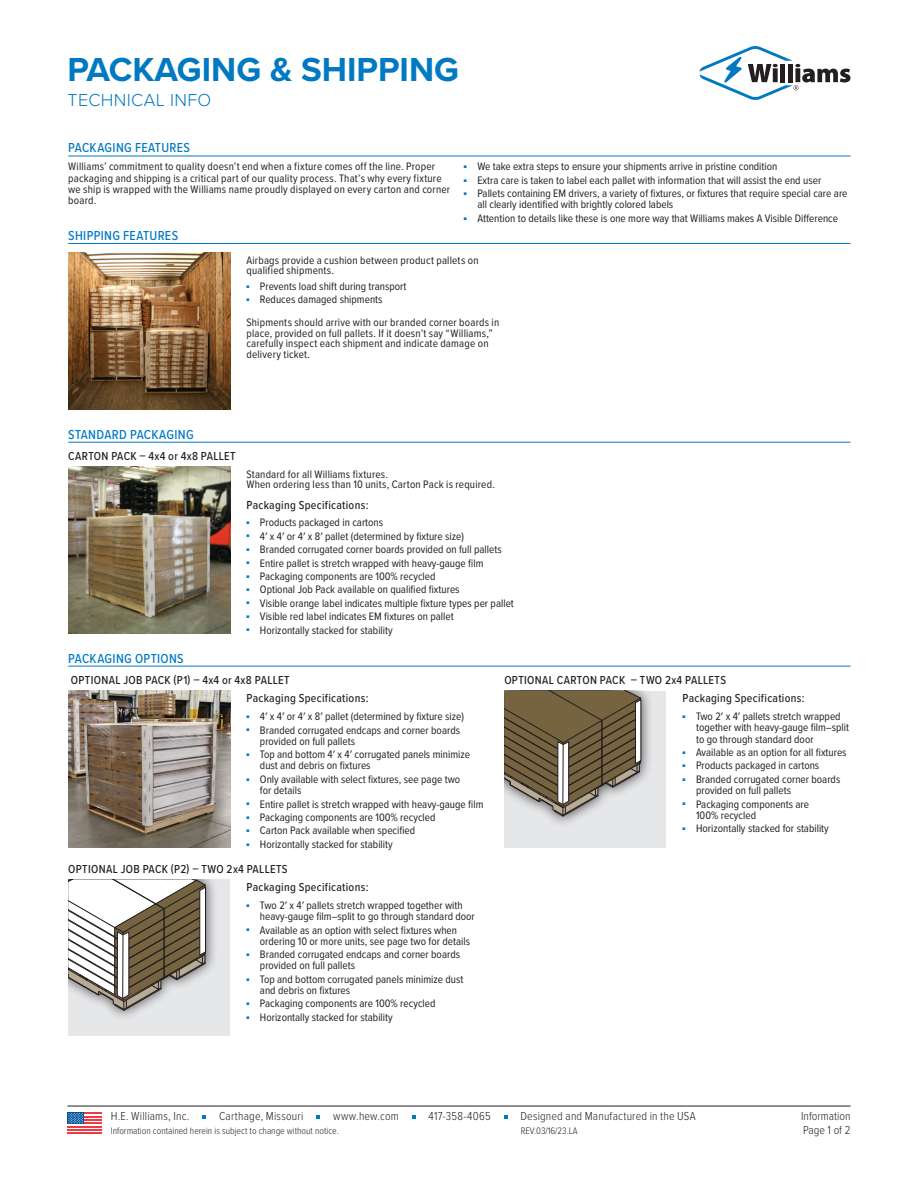
<style>
.page{position:relative;width:918px;height:1188px;background:#fff}
.page>*{position:absolute;margin:0;border:0;box-sizing:border-box;transform-origin:0 0}
.t1{font:700 34.5px "Proxima Nova";color:#0079c2}
.t2{font:300 18px "Proxima Nova";letter-spacing:.02em;color:#0079c2}
.Blue__underlined_hea{font:500 13.5px "Proxima Nova Cond";letter-spacing:.025em;color:#0079c2}
.Sub_headings{font:500 12px "Proxima Nova Cond";letter-spacing:.025em;color:#231f20}
.t3{font:300 12px "Proxima Nova Cond";letter-spacing:.015em;color:#231f20}
.Features_Specs_Headi{font:500 12px "Proxima Nova Cond";letter-spacing:.025em;color:#231f20}
.Order_Info_-_Plain_T{font:11.25px/11.2px "Proxima Nova Cond";color:#231f20}
.Order_Info_-_Plain_T-2{font:11.25px/10.5px "Proxima Nova Cond";letter-spacing:.02em;color:#231f20}
.t4{font:300 9.75px "Proxima Nova Cond";color:#231f20}
</style>
<div class="page">
<hr style="left:68px;top:156px;width:782px;height:1px;background:#0079c2">
<hr style="left:68px;top:243px;width:782px;height:1px;background:#0079c2">
<hr style="left:68px;top:442px;width:782px;height:1px;background:#0079c2">
<hr style="left:68px;top:666px;width:782px;height:1px;background:#0079c2">
<img style="left:68px;top:253px;width:162px;height:157px">
<img style="left:68px;top:467px;width:162px;height:167px">
<img style="left:68px;top:691px;width:162px;height:157px">
<div style="left:504px;top:691px;width:162px;height:157px;background:#e6e7e9"></div>
<div style="left:504px;top:691px;width:149px;height:137px;background:#231f20;opacity:.8"></div>
<svg style="left:504px;top:691px;width:138px;height:126px;background:#837761"></svg>
<div style="left:68px;top:879px;width:162px;height:157px;background:#e6e7e9"></div>
<div style="left:68px;top:879px;width:150px;height:143px;background:#231f20;opacity:.8"></div>
<svg style="left:68px;top:879px;width:138px;height:132px;background:#afa9a0"></svg>
<hr style="left:68px;top:1106px;width:782px;height:1px;background:#231f20">
<svg style="left:202px;top:1116px;width:4px;height:3px"></svg>
<svg style="left:316px;top:1116px;width:4px;height:3px"></svg>
<svg style="left:412px;top:1116px;width:4px;height:3px"></svg>
<div style="left:68px;top:1112px;width:34px;height:22px;background:linear-gradient(to right,#fff,#fff)"></div>
<hr style="left:68px;top:1126px;width:34px;height:1px;background:#ee3a41">
<hr style="left:68px;top:1129px;width:34px;height:2px;background:#ee3a41">
<hr style="left:68px;top:1132px;width:34px;height:2px;background:#ee3a41">
<hr style="left:68px;top:1122px;width:34px;height:2px;background:#ee3a41">
<hr style="left:68px;top:1119px;width:34px;height:2px;background:#ee3a41">
<hr style="left:68px;top:1116px;width:34px;height:1px;background:#ee3a41">
<hr style="left:68px;top:1112px;width:34px;height:2px;background:#ee3a41">
<div style="left:68px;top:1112px;width:16px;height:12px;background:#01529b"></div>
<svg style="left:68px;top:1113px;width:15px;height:11px"></svg>
<svg style="left:700px;top:46px;width:150px;height:54px"></svg>
<h1 class="t1" style="left:68px;top:44px;width:393px">PACKAGING &amp; SHIPPING</h1>
<h2 class="t2" style="left:68px;top:86px;width:145px">TECHNICAL INFO</h2>
<p class="Blue__underlined_hea" style="left:68px;top:138px;width:123px">PACKAGING FEATURES</p>
<p class="Order_Info_-_Plain_T" style="left:68px;top:161px;width:383px">Williams’ commitment to quality doesn’t end when a fixture comes off the line. Proper packaging and shipping is a critical part of our quality process. That’s why every fixture we ship is wrapped with the Williams name proudly displayed on every carton and corner board.</p>
<p class="Order_Info_-_Plain_T" style="left:464px;top:161px;width:315px"><sup>■</sup> We take extra steps to ensure your shipments arrive in pristine condition</p>
<p class="Order_Info_-_Plain_T" style="left:464px;top:174px;width:359px"><sup>■</sup> Extra care is taken to label each pallet with information that will assist the end user</p>
<p class="Order_Info_-_Plain_T" style="left:477px;top:187px;width:372px;text-indent:-14px"><sup>■</sup> Pallets containing EM drivers, a variety of fixtures, or fixtures that require special care are all clearly identified with brightly colored labels</p>
<p class="Order_Info_-_Plain_T" style="left:464px;top:212px;width:376px"><sup>■</sup> Attention to details like these is one more way that Williams makes A Visible Difference</p>
<p class="Blue__underlined_hea" style="left:68px;top:225px;width:111px">SHIPPING FEATURES</p>
<p class="Order_Info_-_Plain_T-2" style="left:246px;top:254px;width:234px">Airbags provide a cushion between product pallets on qualified shipments.</p>
<p class="Order_Info_-_Plain_T" style="left:246px;top:280px;width:162px"><sup>■</sup> Prevents load shift during transport</p>
<p class="Order_Info_-_Plain_T" style="left:246px;top:293px;width:138px"><sup>■</sup> Reduces damaged shipments</p>
<p class="Order_Info_-_Plain_T-2" style="left:246px;top:317px;width:254px">Shipments should arrive with our branded corner boards in place, provided on full pallets. If it doesn’t say “Williams,” carefully inspect each shipment and indicate damage on delivery ticket.</p>
<p class="Blue__underlined_hea" style="left:68px;top:424px;width:127px">STANDARD PACKAGING</p>
<p class="Sub_headings" style="left:68px;top:447px;width:169px">CARTON PACK – 4x4 or 4x8 PALLET</p>
<p class="Order_Info_-_Plain_T" style="left:246px;top:468px;width:250px;line-height:10.5px">Standard for all Williams fixtures.<br>When ordering less than 10 units, Carton Pack is required.</p>
<p class="Features_Specs_Headi" style="left:246px;top:496px;width:124px">Packaging Specifications:</p>
<p class="Order_Info_-_Plain_T" style="left:246px;top:516px;width:138px"><sup>■</sup> Products packaged in cartons</p>
<p class="Order_Info_-_Plain_T" style="left:246px;top:530px;width:219px"><sup>■</sup> 4′ x 4′ or 4′ x 8′ pallet (determined by fixture size)</p>
<p class="Order_Info_-_Plain_T" style="left:246px;top:543px;width:257px"><sup>■</sup> Branded corrugated corner boards provided on full pallets</p>
<p class="Order_Info_-_Plain_T" style="left:246px;top:557px;width:239px"><sup>■</sup> Entire pallet is stretch wrapped with heavy-gauge film</p>
<p class="Order_Info_-_Plain_T" style="left:246px;top:570px;width:191px"><sup>■</sup> Packaging components are 100% recycled</p>
<p class="Order_Info_-_Plain_T" style="left:246px;top:583px;width:215px"><sup>■</sup> Optional Job Pack available on qualified fixtures</p>
<p class="Order_Info_-_Plain_T" style="left:246px;top:597px;width:269px"><sup>■</sup> Visible orange label indicates multiple fixture types per pallet</p>
<p class="Order_Info_-_Plain_T" style="left:246px;top:610px;width:209px"><sup>■</sup> Visible red label indicates EM fixtures on pallet</p>
<p class="Order_Info_-_Plain_T" style="left:246px;top:624px;width:148px"><sup>■</sup> Horizontally stacked for stability</p>
<p class="Blue__underlined_hea" style="left:68px;top:648px;width:117px">PACKAGING OPTIONS</p>
<p class="Sub_headings" style="left:71px;top:671px;width:220px">OPTIONAL JOB PACK (P1) – 4x4 or 4x8 PALLET</p>
<p class="Sub_headings" style="left:504px;top:671px;width:223px">OPTIONAL CARTON PACK – TWO 2x4 PALLETS</p>
<p class="Features_Specs_Headi" style="left:246px;top:690px;width:124px">Packaging Specifications:</p>
<p class="Order_Info_-_Plain_T" style="left:246px;top:710px;width:219px"><sup>■</sup> 4′ x 4′ or 4′ x 8′ pallet (determined by fixture size)</p>
<p class="Order_Info_-_Plain_T" style="left:260px;top:724px;width:202px;text-indent:-14px"><sup>■</sup> Branded corrugated endcaps and corner boards provided on full pallets</p>
<p class="Order_Info_-_Plain_T" style="left:260px;top:748px;width:212px;text-indent:-14px"><sup>■</sup> Top and bottom 4′ x 4′ corrugated panels minimize dust and debris on fixtures</p>
<p class="Order_Info_-_Plain_T" style="left:260px;top:773px;width:202px;text-indent:-14px"><sup>■</sup> Only available with select fixtures, see page two for details</p>
<p class="Order_Info_-_Plain_T" style="left:246px;top:798px;width:239px"><sup>■</sup> Entire pallet is stretch wrapped with heavy-gauge film</p>
<p class="Order_Info_-_Plain_T" style="left:246px;top:811px;width:191px"><sup>■</sup> Packaging components are 100% recycled</p>
<p class="Order_Info_-_Plain_T" style="left:246px;top:825px;width:170px"><sup>■</sup> Carton Pack available when specified</p>
<p class="Order_Info_-_Plain_T" style="left:246px;top:838px;width:148px"><sup>■</sup> Horizontally stacked for stability</p>
<p class="Features_Specs_Headi" style="left:683px;top:690px;width:124px">Packaging Specifications:</p>
<p class="Order_Info_-_Plain_T" style="left:696px;top:710px;width:155px;text-indent:-14px"><sup>■</sup> Two 2′ x 4′ pallets stretch wrapped together with heavy-gauge film–split to go through standard door</p>
<p class="Order_Info_-_Plain_T" style="left:683px;top:746px;width:166px"><sup>■</sup> Available as an option for all fixtures</p>
<p class="Order_Info_-_Plain_T" style="left:683px;top:760px;width:138px"><sup>■</sup> Products packaged in cartons</p>
<p class="Order_Info_-_Plain_T" style="left:696px;top:773px;width:146px;text-indent:-14px"><sup>■</sup> Branded corrugated corner boards provided on full pallets</p>
<p class="Order_Info_-_Plain_T" style="left:696px;top:798px;width:115px;text-indent:-14px"><sup>■</sup> Packaging components are<br>100% recycled</p>
<p class="Order_Info_-_Plain_T" style="left:683px;top:822px;width:148px"><sup>■</sup> Horizontally stacked for stability</p>
<p class="Sub_headings" style="left:68px;top:860px;width:221px">OPTIONAL JOB PACK (P2) – TWO 2x4 PALLETS</p>
<p class="Features_Specs_Headi" style="left:246px;top:878px;width:124px">Packaging Specifications:</p>
<p class="Order_Info_-_Plain_T" style="left:260px;top:899px;width:216px;text-indent:-14px"><sup>■</sup> Two 2′ x 4′ pallets stretch wrapped together with heavy-gauge film–split to go through standard door</p>
<p class="Order_Info_-_Plain_T" style="left:260px;top:924px;width:212px;text-indent:-14px"><sup>■</sup> Available as an option with select fixtures when ordering 10 or more units, see page two for details</p>
<p class="Order_Info_-_Plain_T" style="left:260px;top:948px;width:202px;text-indent:-14px"><sup>■</sup> Branded corrugated endcaps and corner boards provided on full pallets</p>
<p class="Order_Info_-_Plain_T" style="left:260px;top:973px;width:205px;text-indent:-14px"><sup>■</sup> Top and bottom corrugated panels minimize dust and debris on fixtures</p>
<p class="Order_Info_-_Plain_T" style="left:246px;top:998px;width:191px"><sup>■</sup> Packaging components are 100% recycled</p>
<p class="Order_Info_-_Plain_T" style="left:246px;top:1011px;width:148px"><sup>■</sup> Horizontally stacked for stability</p>
<p class="t3" style="left:111px;top:1108px;width:80px">H.E. Williams, Inc.</p>
<p class="t3" style="left:219px;top:1108px;width:86px">Carthage, Missouri</p>
<p class="t3" style="left:333px;top:1108px;width:67px">www.hew.com</p>
<p class="t3" style="left:429px;top:1108px;width:64px">417-358-4065</p>
<p class="t3" style="left:520px;top:1108px;width:177px">Designed and Manufactured in the USA</p>
<p class="t4" style="left:111px;top:1123px;width:230px">Information contained herein is subject to change without notice.</p>
<p class="t3" style="left:801px;top:1108px;width:51px">Information</p>
<p class="t4" style="left:521px;top:1123px;width:58px">REV.03/16/23.LA</p>
<p class="t3" style="left:803px;top:1121px;width:49px">Page 1 of 2</p>
</div>
